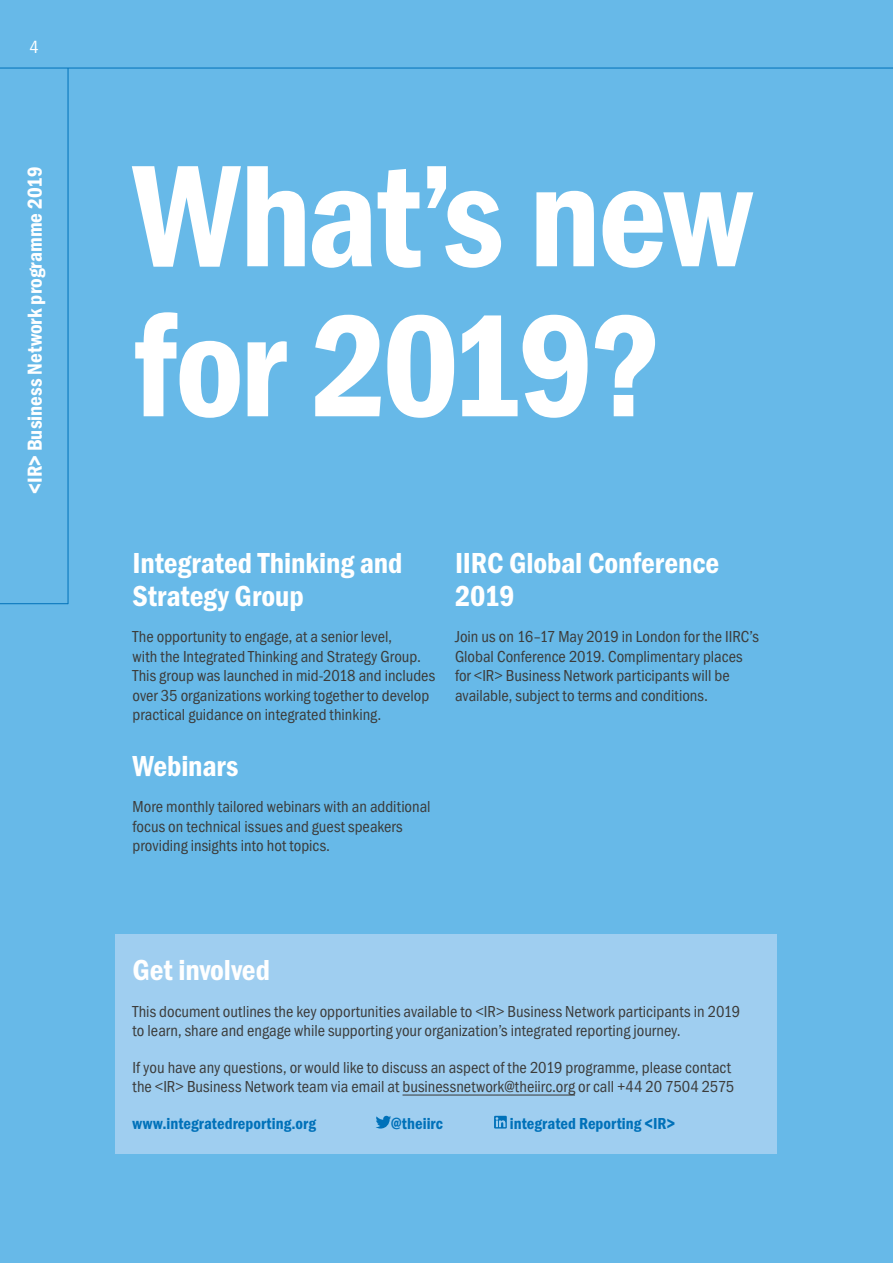
<style>
.page{position:relative;width:893px;height:1263px;background:#67b9e8}
.page>*{position:absolute;margin:0;border:0;box-sizing:border-box;transform-origin:0 0}
.t1{font:150px/150px "Franklin Gothic URW Con Dem";letter-spacing:-.025em;color:#fff}
.t2{font:30px/33px "Franklin Gothic URW Con Dem";letter-spacing:-.005em;color:#fff}
.t3{font:21px "Franklin Gothic URW Con Dem";color:#fff}
.t4{font:18px "Franklin Gothic URW Con Boo";color:#fff}
.t5{font:16.5px/19.5px "Franklin Gothic URW Con Boo";color:#3c3c3b}
.t6{font:16.5px "Franklin Gothic URW Con Dem";letter-spacing:.005em;color:#0071b9}
</style>
<div class="page">
<hr style="left:0;top:68px;width:893px;height:1px;background:#0071b9">
<hr style="left:68px;top:68px;width:1px;height:536px;background:#0071b9">
<hr style="left:0;top:603px;width:68px;height:1px;background:#0071b9">
<div style="left:116px;top:934px;width:661px;height:220px;background:#9fcef0"></div>
<hr style="left:402px;top:1094px;width:173px;height:1px;background:#3c3c3b">
<svg style="left:376px;top:1116px;width:15px;height:12px"></svg>
<svg style="left:494px;top:1116px;width:13px;height:12px"></svg>
<p class="t4" style="left:30px;top:36px;width:11px">4</p>
<p class="t3" style="left:21px;top:494px;width:329px;rotate:-90deg">&lt;IR&gt; Business Network programme 2019</p>
<h1 class="t1" style="left:133px;top:135px;width:620px">What’s new for 2019?</h1>
<h2 class="t2" style="left:133px;top:545px;width:271px">Integrated Thinking and<br>Strategy Group</h2>
<p class="t5" style="left:133px;top:627px;width:304px">The opportunity to engage, at a senior level,<br>with the Integrated Thinking and Strategy Group.<br>This group was launched in mid-2018 and includes over 35 organizations working together to develop practical guidance on integrated thinking.</p>
<h2 class="t2" style="left:133px;top:748px;width:107px">Webinars</h2>
<p class="t5" style="left:133px;top:797px;width:300px">More monthly tailored webinars with an additional focus on technical issues and guest speakers providing insights into hot topics.</p>
<h2 class="t2" style="left:455px;top:545px;width:266px">IIRC Global Conference<br>2019</h2>
<p class="t5" style="left:455px;top:627px;width:305px">Join us on 16–17 May 2019 in London for the IIRC’s Global Conference 2019. Complimentary places for &lt;IR&gt; Business Network participants will be available, subject to terms and conditions.</p>
<h2 class="t2" style="left:133px;top:952px;width:139px">Get involved</h2>
<p class="t5" style="left:133px;top:1001px;width:609px">This document outlines the key opportunities available to &lt;IR&gt; Business Network participants in 2019 to learn, share and engage while supporting your organization’s integrated reporting journey.</p>
<p class="t5" style="left:133px;top:1057px;width:603px">If you have any questions, or would like to discuss an aspect of the 2019 programme, please contact the &lt;IR&gt; Business Network team via email at businessnetwork@theiirc.org or call +44 20 7504 2575</p>
<p class="t6" style="left:133px;top:1112px;width:185px">www.integratedreporting.org</p>
<p class="t6" style="left:391px;top:1112px;width:54px">@theiirc</p>
<p class="t6" style="left:510px;top:1112px;width:167px">integrated Reporting &lt;IR&gt;</p>
</div>
